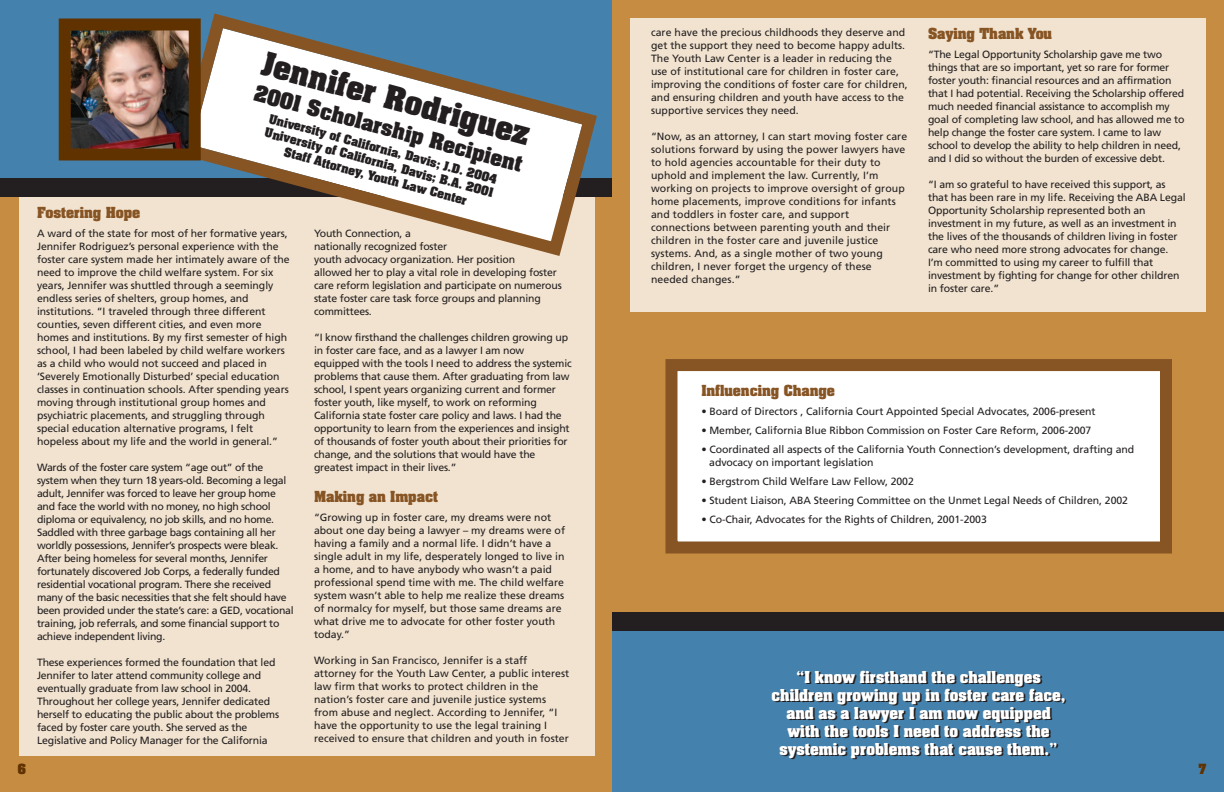
<style>
.page{position:relative;width:1224px;height:792px;background:#c58c42}
.page>*{position:absolute;margin:0;border:0;box-sizing:border-box;transform-origin:0 0}
.t1{font:700 28px "Aachen";color:#231f20}
.t2{font:700 19px "Aachen";color:#231f20}
.t3{font:700 14px/18px "Aachen";color:#fff;text-align:center}
.t4{font:700 13px "Aachen";letter-spacing:-.005em;color:#875424}
.t5{font:700 12px "Aachen";color:#603200}
.t6{font:700 11px/14.3px "Aachen";color:#231f20;text-align:center}
.t7{font:10.5px/13px "Frutiger";letter-spacing:-.005em;color:#231f20}
.t8{font:10.5px/13px "Frutiger";letter-spacing:-.025em;color:#231f20}
</style>
<div class="page">
<div style="left:19px;top:188px;width:576px;height:568px;background:#f1e3cf"></div>
<div style="left:630px;top:18px;width:576px;height:294px;background:#f1e3cf"></div>
<div style="left:612px;top:615px;width:612px;height:177px;background:#4482ad"></div>
<div style="left:613px;top:612px;width:611px;height:18px;background:#231f20"></div>
<div style="left:0;top:0;width:612px;height:192px;background:#4482ad"></div>
<div style="left:0;top:178px;width:612px;height:19px;background:#231f20"></div>
<div style="left:678px;top:371px;width:482px;height:171px;background:#fff"></div>
<div style="left:666px;top:359px;width:506px;height:195px;border:12px solid #875424"></div>
<svg style="left:170px;top:13px;width:427px;height:243px"></svg>
<img style="left:72px;top:31px;width:116px;height:116px">
<div style="left:59px;top:18px;width:142px;height:142px;border:12px solid #603200"></div>
<h1 class="t1" style="left:267px;top:49px;width:277px;rotate:15deg">Jennifer Rodriguez</h1>
<h2 class="t2" style="left:257px;top:83px;width:278px;rotate:15deg">2001 Scholarship Recipient</h2>
<p class="t6" style="left:270px;top:112px;width:238px;rotate:15deg">University of California, Davis; J.D. 2004<br>University of California, Davis; B.A. 2001<br>Staff Attorney, Youth Law Center</p>
<p class="t4" style="left:37px;top:206px;width:105px">Fostering Hope</p>
<p class="t7" style="left:37px;top:228px;width:254px">A ward of the state for most of her formative years, Jennifer Rodriguez’s personal experience with the foster care system made her intimately aware of the need to improve the child welfare system. For six years, Jennifer was shuttled through a seemingly endless series of shelters, group homes, and institutions. “I traveled through three different counties, seven different cities, and even more homes and institutions. By my first semester of high school, I had been labeled by child welfare workers as a child who would not succeed and placed in ‘Severely Emotionally Disturbed’ special education classes in continuation schools. After spending years moving through institutional group homes and psychiatric placements, and struggling through special education alternative programs, I felt hopeless about my life and the world in general.”</p>
<p class="t8" style="left:37px;top:462px;width:258px">Wards of the foster care system “age out” of the system when they turn 18 years-old. Becoming a legal adult, Jennifer was forced to leave her group home and face the world with no money, no high school diploma or equivalency, no job skills, and no home.<br>Saddled with three garbage bags containing all her worldly possessions, Jennifer’s prospects were bleak.<br>After being homeless for several months, Jennifer fortunately discovered Job Corps, a federally funded residential vocational program. There she received many of the basic necessities that she felt should have been provided under the state’s care: a GED, vocational training, job referrals, and some financial support to achieve independent living.</p>
<p class="t7" style="left:37px;top:657px;width:244px">These experiences formed the foundation that led Jennifer to later attend community college and eventually graduate from law school in 2004.<br>Throughout her college years, Jennifer dedicated herself to educating the public about the problems faced by foster care youth. She served as the Legislative and Policy Manager for the California</p>
<p class="t7" style="left:314px;top:228px;width:249px">Youth Connection, a<br>nationally recognized foster<br>youth advocacy organization. Her position<br>allowed her to play a vital role in developing foster care reform legislation and participate on numerous state foster care task force groups and planning committees.</p>
<p class="t7" style="left:314px;top:332px;width:259px">“I know firsthand the challenges children growing up in foster care face, and as a lawyer I am now equipped with the tools I need to address the systemic problems that cause them. After graduating from law school, I spent years organizing current and former foster youth, like myself, to work on reforming California state foster care policy and laws. I had the opportunity to learn from the experiences and insight of thousands of foster youth about their priorities for change, and the solutions that would have the greatest impact in their lives.”</p>
<p class="t4" style="left:314px;top:490px;width:125px">Making an Impact</p>
<p class="t7" style="left:314px;top:512px;width:253px">“Growing up in foster care, my dreams were not about one day being a lawyer – my dreams were of having a family and a normal life. I didn’t have a single adult in my life, desperately longed to live in a home, and to have anybody who wasn’t a paid professional spend time with me. The child welfare system wasn’t able to help me realize these dreams of normalcy for myself, but those same dreams are what drive me to advocate for other foster youth today.”</p>
<p class="t7" style="left:314px;top:655px;width:257px">Working in San Francisco, Jennifer is a staff attorney for the Youth Law Center, a public interest law firm that works to protect children in the nation’s foster care and juvenile justice systems from abuse and neglect. According to Jennifer, “I have the opportunity to use the legal training I received to ensure that children and youth in foster</p>
<p class="t7" style="left:651px;top:27px;width:258px">care have the precious childhoods they deserve and get the support they need to become happy adults.<br>The Youth Law Center is a leader in reducing the use of institutional care for children in foster care, improving the conditions of foster care for children, and ensuring children and youth have access to the supportive services they need.</p>
<p class="t7" style="left:651px;top:131px;width:258px">“Now, as an attorney, I can start moving foster care solutions forward by using the power lawyers have to hold agencies accountable for their duty to uphold and implement the law. Currently, I’m working on projects to improve oversight of group home placements, improve conditions for infants and toddlers in foster care, and support connections between parenting youth and their children in the foster care and juvenile justice systems. And, as a single mother of two young children, I never forget the urgency of these needed changes.”</p>
<p class="t4" style="left:928px;top:27px;width:126px">Saying Thank You</p>
<p class="t7" style="left:928px;top:49px;width:258px">“The Legal Opportunity Scholarship gave me two things that are so important, yet so rare for former foster youth: financial resources and an affirmation that I had potential. Receiving the Scholarship offered much needed financial assistance to accomplish my goal of completing law school, and has allowed me to help change the foster care system. I came to law school to develop the ability to help children in need, and I did so without the burden of excessive debt.</p>
<p class="t7" style="left:928px;top:179px;width:259px">“I am so grateful to have received this support, as that has been rare in my life. Receiving the ABA Legal Opportunity Scholarship represented both an investment in my future, as well as an investment in the lives of the thousands of children living in foster care who need more strong advocates for change.<br>I’m committed to using my career to fulfill that investment by fighting for change for other children in foster care.”</p>
<p class="t4" style="left:701px;top:384px;width:135px">Influencing Change</p>
<p class="t7" style="left:701px;top:406px;width:396px">• Board of Directors , California Court Appointed Special Advocates, 2006-present</p>
<p class="t7" style="left:701px;top:425px;width:392px">• Member, California Blue Ribbon Commission on Foster Care Reform, 2006-2007</p>
<p class="t7" style="left:709px;top:444px;width:427px;text-indent:-8px">• Coordinated all aspects of the California Youth Connection’s development, drafting and advocacy on important legislation</p>
<p class="t7" style="left:701px;top:476px;width:214px">• Bergstrom Child Welfare Law Fellow, 2002</p>
<p class="t7" style="left:701px;top:495px;width:428px">• Student Liaison, ABA Steering Committee on the Unmet Legal Needs of Children, 2002</p>
<p class="t7" style="left:701px;top:514px;width:287px">• Co-Chair, Advocates for the Rights of Children, 2001-2003</p>
<h3 class="t3" style="left:772px;top:670px;width:295px">“I know firsthand the challenges children growing up in foster care face, and as a lawyer I am now equipped with the tools I need to address the systemic problems that cause them.”</h3>
<p class="t5" style="left:18px;top:763px;width:10px">6</p>
<p class="t5" style="left:1198px;top:763px;width:9px">7</p>
</div>
